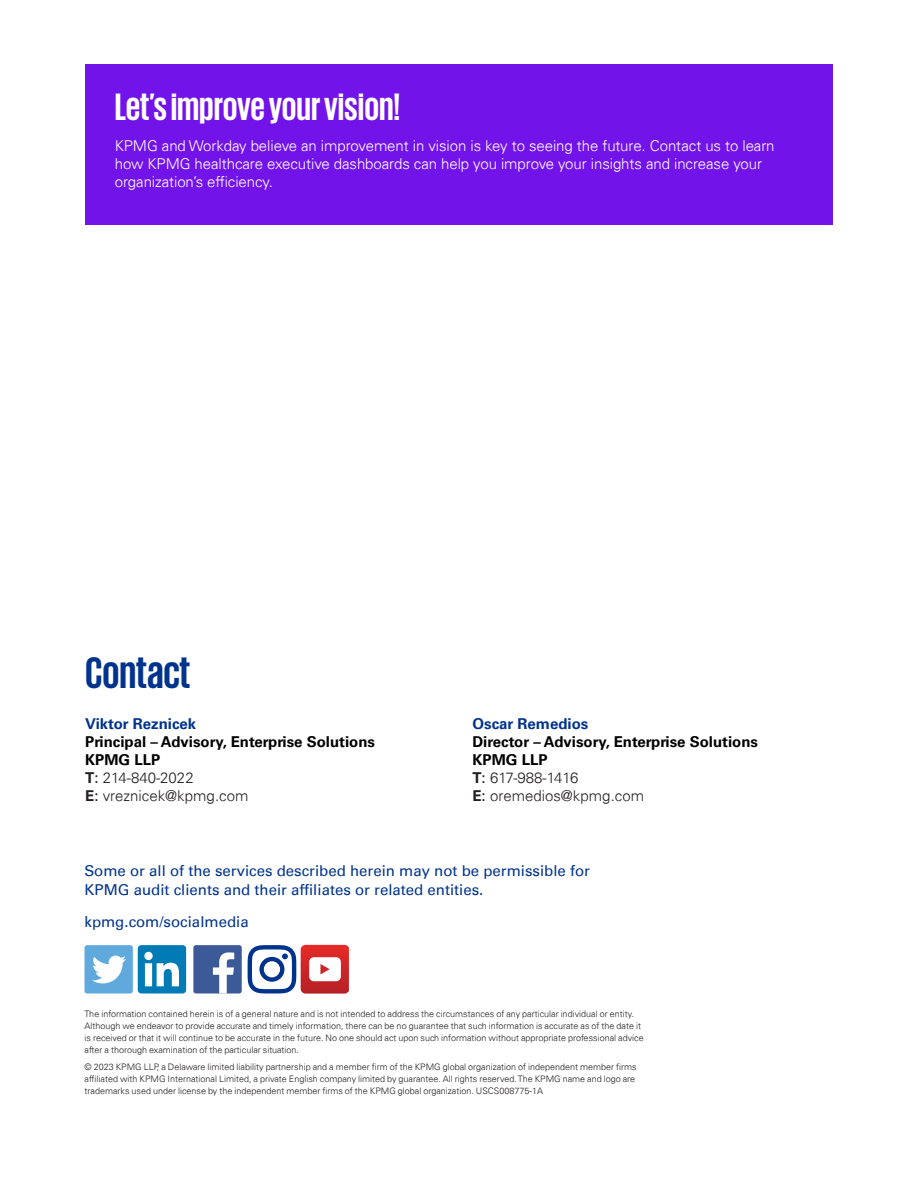
<style>
.page{position:relative;width:918px;height:1188px;background:#fff}
.page>*{position:absolute;margin:0;border:0;box-sizing:border-box;transform-origin:0 0}
.t1{font:700 45px "KPMG";letter-spacing:-.005em;color:#00338d}
.t2{font:700 39px "KPMG";color:#fff}
.t3{font:300 15px/18px "Univers 45";letter-spacing:-.005em;color:#fff}
.t4{font:15px/19.5px "Univers 55 Roman";color:#00338d}
.t5{font:700 15px/18px "Univers 65";color:#000}
.t6{font:300 15px/18px "Univers 45";color:#231f20}
.t7{font:700 15px "Univers 65";color:#00338d}
.t8{font:300 9px/12px "Univers 45";color:#231f20}
.s1{font-family:"Univers 65";font-weight:700}
.s2{font-family:"Univers 55 Roman";font-weight:400}
</style>
<div class="page">
<div style="left:138px;top:945px;width:48px;height:48px;background:#007bb6;border-radius:4px"></div>
<svg style="left:144px;top:952px;width:35px;height:34px"></svg>
<div style="left:193px;top:945px;width:49px;height:48px;background:#3d5a98;border-radius:3px"></div>
<svg style="left:213px;top:952px;width:21px;height:41px"></svg>
<div style="left:85px;top:945px;width:48px;height:49px;background:#60a9dd;border-radius:3px"></div>
<svg style="left:92px;top:956px;width:34px;height:27px"></svg>
<svg style="left:248px;top:945px;width:101px;height:49px"></svg>
<div style="left:85px;top:64px;width:748px;height:161px;background:#7213ea"></div>
<h2 class="t2" style="left:115px;top:87px;width:287px">Let’s improve your vision!</h2>
<h3 class="t3" style="left:115px;top:136px;width:661px">KPMG and Workday believe an improvement in vision is key to seeing the future. Contact us to learn how KPMG healthcare executive dashboards can help you improve your insights and increase your organization’s efficiency.</h3>
<h1 class="t1" style="left:85px;top:650px;width:107px">Contact</h1>
<h3 class="t7" style="left:85px;top:715px;width:113px">Viktor Reznicek</h3>
<h3 class="t5" style="left:85px;top:732px;width:291px">Principal – Advisory, Enterprise Solutions<br>KPMG LLP</h3>
<h3 class="t6" style="left:85px;top:768px;width:165px"><span class="s1">T</span><span class="s2">:</span> 214-840-2022<br><span class="s1">E</span><span class="s2">:</span> vreznicek@kpmg.com</h3>
<h3 class="t7" style="left:472px;top:715px;width:117px">Oscar Remedios</h3>
<h3 class="t5" style="left:472px;top:732px;width:287px">Director – Advisory, Enterprise Solutions<br>KPMG LLP</h3>
<h3 class="t6" style="left:472px;top:768px;width:173px"><span class="s1">T</span><span class="s2">:</span> 617-988-1416<br><span class="s1">E</span><span class="s2">:</span> oremedios@kpmg.com</h3>
<h3 class="t4" style="left:85px;top:861px;width:507px">Some or all of the services described herein may not be permissible for<br>KPMG audit clients and their affiliates or related entities.</h3>
<h3 class="t4" style="left:85px;top:912px;width:166px">kpmg.com/socialmedia</h3>
<p class="t8" style="left:85px;top:1008px;width:561px">The information contained herein is of a general nature and is not intended to address the circumstances of any particular individual or entity.<br>Although we endeavor to provide accurate and timely information, there can be no guarantee that such information is accurate as of the date it is received or that it will continue to be accurate in the future. No one should act upon such information without appropriate professional advice after a thorough examination of the particular situation.</p>
<p class="t8" style="left:85px;top:1060px;width:554px">© 2023 KPMG LLP, a Delaware limited liability partnership and a member firm of the KPMG global organization of independent member firms affiliated with KPMG International Limited, a private English company limited by guarantee. All rights reserved. The KPMG name and logo are trademarks used under license by the independent member firms of the KPMG global organization. USCS008775-1A</p>
</div>
